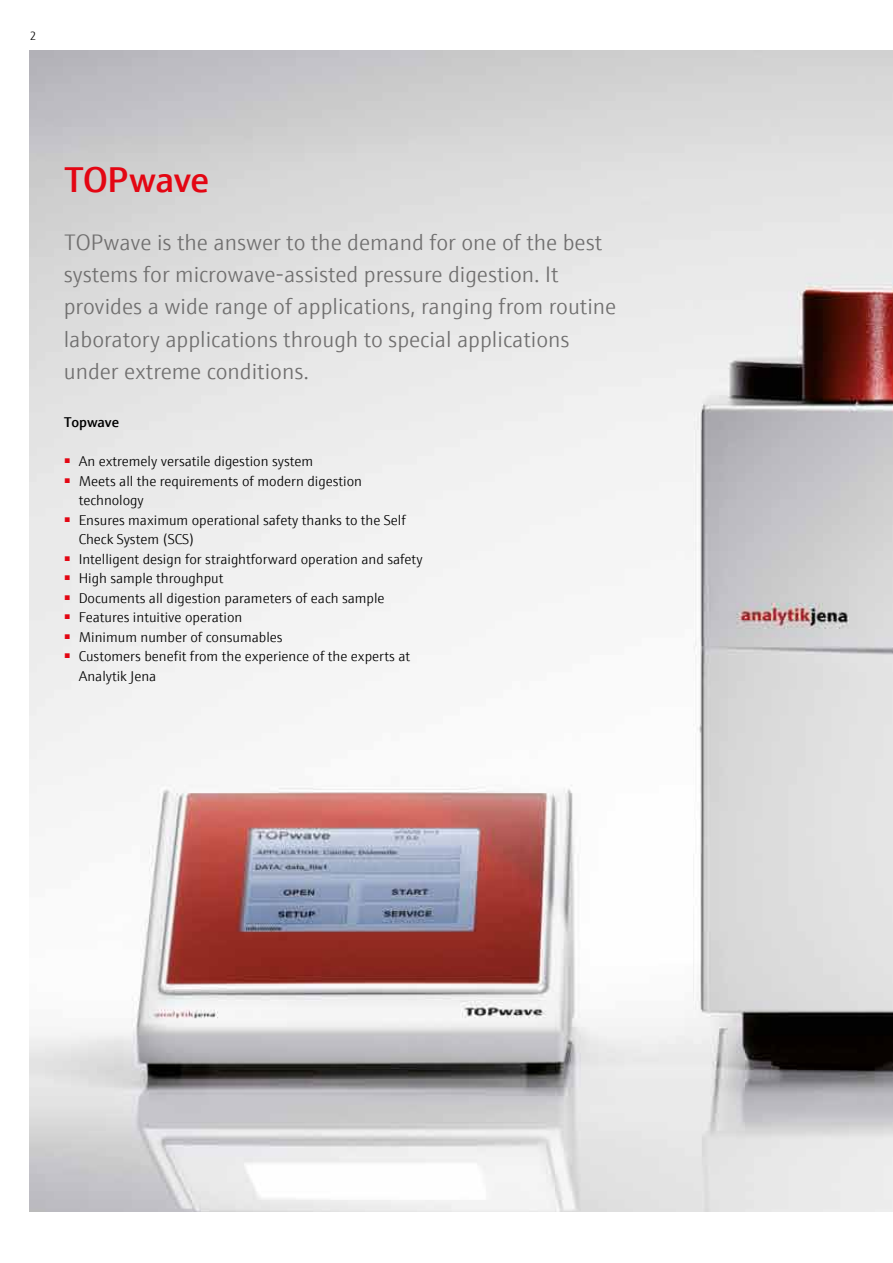
<style>
.page{position:relative;width:893px;height:1263px;background:#fff}
.page>*{position:absolute;margin:0;border:0;box-sizing:border-box;transform-origin:0 0}
.t1{font:600 36px "E+H Sans";letter-spacing:-.015em;color:#e30613}
.t2{font:300 22.5px/32.4px "E+H Sans";color:#706f6f}
.t3{font:300 14.25px/19.5px "E+H Sans";color:#000}
.t4{font:600 14.25px "E+H Sans";letter-spacing:-.005em;color:#000}
.t5{font:300 12px "E+H Sans";color:#000}
</style>
<div class="page">
<img style="left:30px;top:51px;width:863px;height:1161px">
<p class="t5" style="left:30px;top:27px;width:8px">2</p>
<h1 class="t1" style="left:64px;top:152px;width:147px">TOPwave</h1>
<p class="t2" style="left:64px;top:224px;width:554px">TOPwave is the answer to the demand for one of the best systems for microwave-assisted pressure digestion. It provides a wide range of applications, ranging from routine laboratory applications through to special applications under extreme conditions.</p>
<p class="t4" style="left:64px;top:411px;width:57px">Topwave</p>
<p class="t3" style="left:64px;top:450px;width:251px"><sup>■</sup> An extremely versatile digestion system</p>
<p class="t3" style="left:79px;top:470px;width:285px;text-indent:-15px"><sup>■</sup> Meets all the requirements of modern digestion technology</p>
<p class="t3" style="left:79px;top:509px;width:329px;text-indent:-15px"><sup>■</sup> Ensures maximum operational safety thanks to the Self<br>Check System (SCS)</p>
<p class="t3" style="left:64px;top:548px;width:360px"><sup>■</sup> Intelligent design for straightforward operation and safety</p>
<p class="t3" style="left:64px;top:567px;width:161px"><sup>■</sup> High sample throughput</p>
<p class="t3" style="left:64px;top:587px;width:322px"><sup>■</sup> Documents all digestion parameters of each sample</p>
<p class="t3" style="left:64px;top:606px;width:180px"><sup>■</sup> Features intuitive operation</p>
<p class="t3" style="left:64px;top:626px;width:220px"><sup>■</sup> Minimum number of consumables</p>
<p class="t3" style="left:79px;top:645px;width:333px;text-indent:-15px"><sup>■</sup> Customers benefit from the experience of the experts at<br>Analytik Jena</p>
</div>
